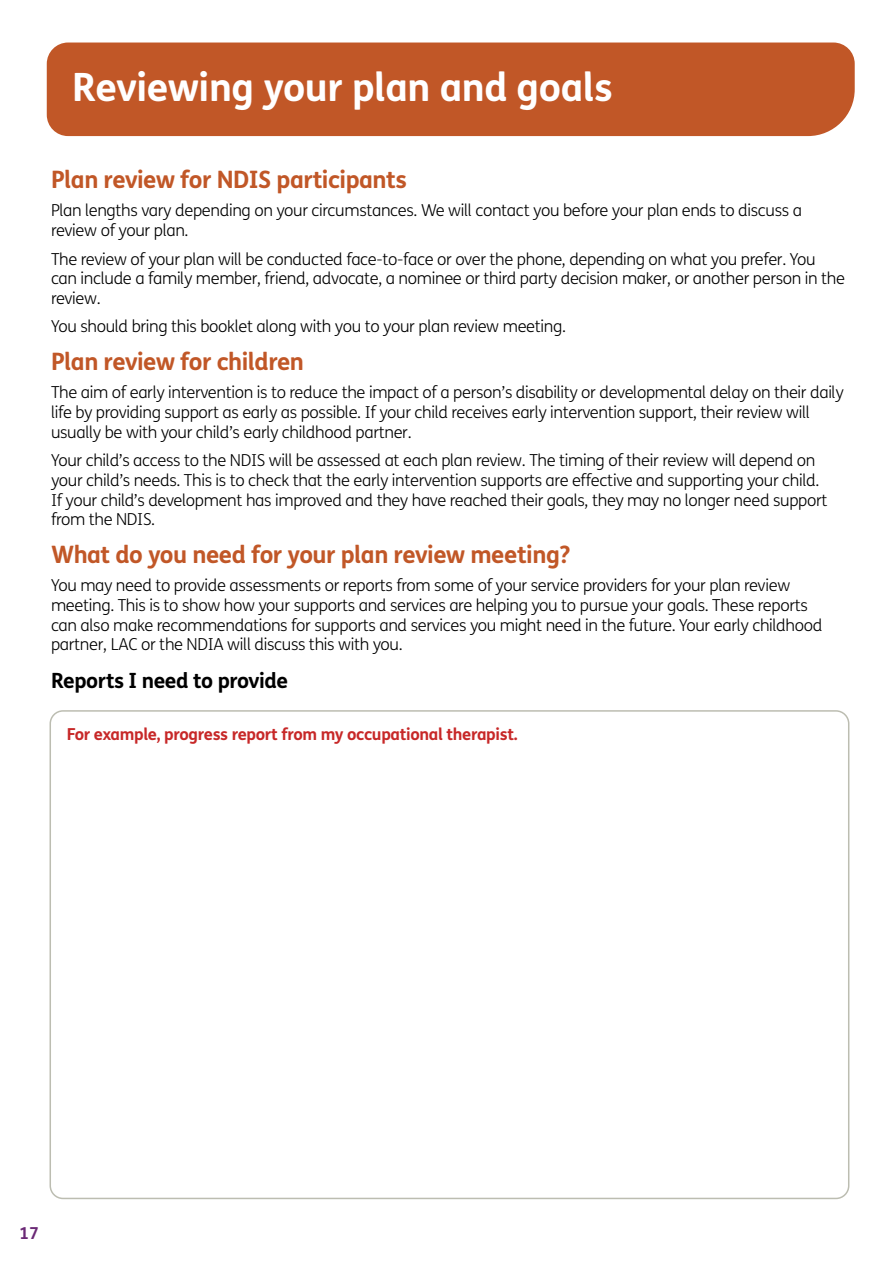
<style>
.page{position:relative;width:893px;height:1263px;background:#fff}
.page>*{position:absolute;margin:0;border:0;box-sizing:border-box;transform-origin:0 0}
.t1{font:700 39px "FS Me";letter-spacing:-.01em;color:#fff}
.t2{font:700 24px "FS Me";letter-spacing:-.02em;color:#c15727}
.t3{font:700 21px "FS Me";letter-spacing:-.02em;color:#000}
.t4{font:300 16.5px/19.8px "FS Me";letter-spacing:-.02em;color:#000}
.t5{font:700 16.5px "FS Me";letter-spacing:-.02em;color:#c72828}
.t6{font:700 16.5px "FS Me";color:#6b2976}
</style>
<div class="page">
<div style="left:47px;top:43px;width:808px;height:93px;background:#c15727"></div>
<h1 class="t1" style="left:72px;top:57px;width:542px">Reviewing your plan and goals</h1>
<h2 class="t2" style="left:51px;top:161px;width:357px">Plan review for NDIS participants</h2>
<p class="t4" style="left:51px;top:201px;width:752px">Plan lengths vary depending on your circumstances. We will contact you before your plan ends to discuss a review of your plan.</p>
<p class="t4" style="left:51px;top:249px;width:796px">The review of your plan will be conducted face-to-face or over the phone, depending on what you prefer. You can include a family member, friend, advocate, a nominee or third party decision maker, or another person in the review.</p>
<p class="t4" style="left:51px;top:317px;width:516px">You should bring this booklet along with you to your plan review meeting.</p>
<h2 class="t2" style="left:51px;top:343px;width:255px">Plan review for children</h2>
<p class="t4" style="left:51px;top:383px;width:794px">The aim of early intervention is to reduce the impact of a person’s disability or developmental delay on their daily life by providing support as early as possible. If your child receives early intervention support, their review will usually be with your child’s early childhood partner.</p>
<p class="t4" style="left:51px;top:451px;width:778px">Your child’s access to the NDIS will be assessed at each plan review. The timing of their review will depend on your child’s needs. This is to check that the early intervention supports are effective and supporting your child.<br>If your child’s development has improved and they have reached their goals, they may no longer need support from the NDIS.</p>
<h2 class="t2" style="left:51px;top:536px;width:521px">What do you need for your plan review meeting?</h2>
<p class="t4" style="left:51px;top:576px;width:773px">You may need to provide assessments or reports from some of your service providers for your plan review meeting. This is to show how your supports and services are helping you to pursue your goals. These reports can also make recommendations for supports and services you might need in the future. Your early childhood partner, LAC or the NDIA will discuss this with you.</p>
<p class="t3" style="left:51px;top:665px;width:239px">Reports I need to provide</p>
<p class="t5" style="left:67px;top:721px;width:452px">For example, progress report from my occupational therapist.</p>
<p class="t6" style="left:20px;top:1221px;width:21px">17</p>
</div>
